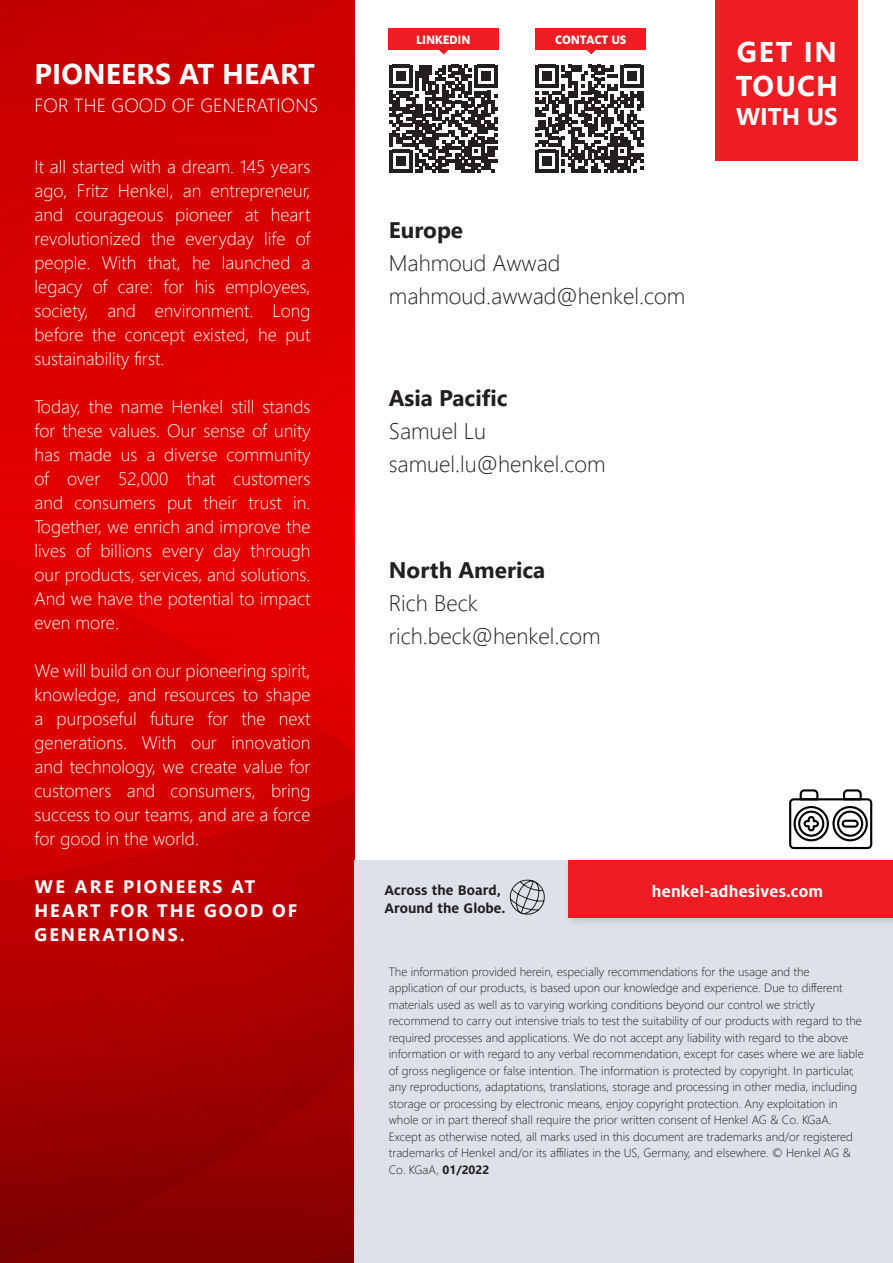
<style>
.page{position:relative;width:893px;height:1263px;background:#fff}
.page>*{position:absolute;margin:0;border:0;box-sizing:border-box;transform-origin:0 0}
.Copy_14_18{font:700 28.5px "Segoe UI";letter-spacing:.005em;color:#fff}
.t1{font:700 24px "Segoe UI";color:#fff}
.t2{font:300 22.5px "Segoe UI";color:#231f20}
.t3{font:700 22.5px "Segoe UI";color:#231f20}
.Copy_14_18-2{font:300 19.05px "Segoe UI";letter-spacing:.005em;color:#fff}
.t4{font:300 18px/24px "Segoe UI";color:#fff;text-align:justify}
.t5{font:700 18px/24px "Segoe UI";letter-spacing:.11em;color:#fff}
.Copy_9_5__UseFirst{font:700 17.85px "Henkel Milo";letter-spacing:.01em;color:#fff}
.t6{font:700 15.3px "Henkel Milo";color:#231f20}
.t7{font:800 13.5px "Henkel Milo";letter-spacing:-.02em;color:#fff}
.t8{font:300 12px/16.5px "Segoe UI";color:#231f20}
.s1{font-weight:700}
</style>
<div class="page">
<img style="left:0;top:0;width:354px;height:1263px">
<div style="left:354px;top:860px;width:539px;height:403px;background:#dce2e7"></div>
<div style="left:716px;top:0;width:142px;height:160px;background:#ee1d23"></div>
<svg style="left:509px;top:879px;width:36px;height:36px"></svg>
<div style="left:563px;top:855px;width:330px;height:73px;background:#231f20;opacity:.19"></div>
<div style="left:568px;top:860px;width:325px;height:57px;background:#ee1d23"></div>
<div style="left:388px;top:29px;width:111px;height:21px;background:#ee1d23"></div>
<svg style="left:439px;top:50px;width:9px;height:4px"></svg>
<div style="left:536px;top:29px;width:110px;height:21px;background:#ee1d23"></div>
<svg style="left:586px;top:50px;width:10px;height:4px"></svg>
<svg style="left:389px;top:65px;width:108px;height:108px"></svg>
<svg style="left:789px;top:789px;width:83px;height:60px"></svg>
<svg style="left:536px;top:65px;width:107px;height:108px"></svg>
<p class="Copy_14_18" style="left:35px;top:47px;width:282px">PIONEERS AT HEART</p>
<p class="Copy_14_18-2" style="left:35px;top:87px;width:285px">FOR THE GOOD OF GENERATIONS</p>
<p class="t4" style="left:35px;top:153px;width:277px">It all started with a dream. 145 years ago, Fritz Henkel, an entrepreneur, and courageous pioneer at heart revolutionized the everyday life of people. With that, he launched a legacy of care: for his employees, society, and environment. Long before the concept existed, he put sustainability first.</p>
<p class="t4" style="left:35px;top:393px;width:277px">Today, the name Henkel still stands for these values. Our sense of unity has made us a diverse community of over 52,000 that customers and consumers put their trust in.<br>Together, we enrich and improve the lives of billions every day through our products, services, and solutions.<br>And we have the potential to impact even more.</p>
<p class="t4" style="left:35px;top:657px;width:277px">We will build on our pioneering spirit, knowledge, and resources to shape a purposeful future for the next generations. With our innovation and technology, we create value for customers and consumers, bring success to our teams, and are a force for good in the world.</p>
<p class="t5" style="left:35px;top:873px;width:264px">WE ARE PIONEERS AT<br>HEART FOR THE GOOD OF<br>GENERATIONS.</p>
<p class="t7" style="left:416px;top:32px;width:56px">LINKEDIN</p>
<p class="t7" style="left:555px;top:32px;width:73px">CONTACT US</p>
<p class="t3" style="left:389px;top:209px;width:76px">Europe</p>
<p class="t2" style="left:389px;top:242px;width:173px">Mahmoud Awwad</p>
<p class="t2" style="left:389px;top:275px;width:298px">mahmoud.awwad@henkel.com</p>
<p class="t3" style="left:389px;top:377px;width:120px">Asia Pacific</p>
<p class="t2" style="left:389px;top:410px;width:99px">Samuel Lu</p>
<p class="t2" style="left:389px;top:443px;width:218px">samuel.lu@henkel.com</p>
<p class="t3" style="left:389px;top:549px;width:158px">North America</p>
<p class="t2" style="left:389px;top:582px;width:90px">Rich Beck</p>
<p class="t2" style="left:389px;top:615px;width:213px">rich.beck@henkel.com</p>
<p class="Copy_14_18" style="left:737px;top:25px;width:102px">GET IN</p>
<p class="Copy_14_18" style="left:736px;top:59px;width:104px">TOUCH</p>
<p class="t1" style="left:736px;top:94px;width:103px">WITH US</p>
<p class="t6" style="left:384px;top:881px;width:118px">Across the Board,</p>
<p class="t6" style="left:384px;top:899px;width:123px">Around the Globe.</p>
<p class="Copy_9_5__UseFirst" style="left:652px;top:881px;width:173px">henkel-adhesives.com</p>
<p class="t8" style="left:389px;top:962px;width:476px">The information provided herein, especially recommendations for the usage and the application of our products, is based upon our knowledge and experience. Due to different materials used as well as to varying working conditions beyond our control we strictly recommend to carry out intensive trials to test the suitability of our products with regard to the required processes and applications. We do not accept any liability with regard to the above information or with regard to any verbal recommendation, except for cases where we are liable of gross negligence or false intention. The information is protected by copyright. In particular, any reproductions, adaptations, translations, storage and processing in other media, including storage or processing by electronic means, enjoy copyright protection. Any exploitation in whole or in part thereof shall require the prior written consent of Henkel AG &amp; Co. KGaA.<br>Except as otherwise noted, all marks used in this document are trademarks and/or registered trademarks of Henkel and/or its affiliates in the US, Germany, and elsewhere. © Henkel AG &amp; Co. KGaA, <span class="s1">01/2022</span></p>
</div>
